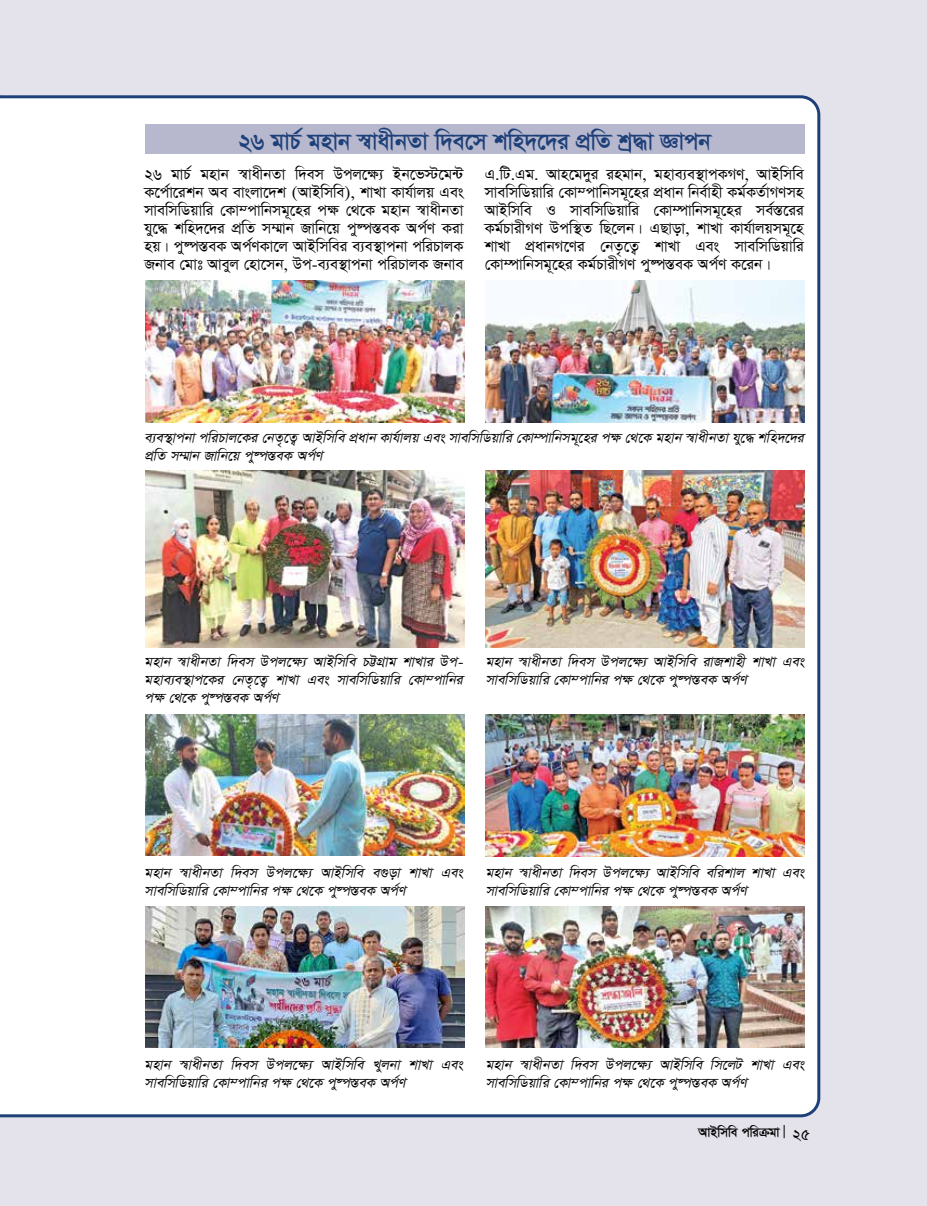
<style>
.page{position:relative;width:927px;height:1206px;background:#fff}
.page>*{position:absolute;margin:0;border:0;box-sizing:border-box;transform-origin:0 0}
.t1{font:27px "Sutonny MJ Bold";color:#1e4079}
.t2{font:18px/18px "Sutonny MJ";color:#000;text-align:justify}
.t3{font:16.5px/18px "Sutonny MJ Italic";color:#000}
.t4{font:15px "Sutonny MJ Bold";color:#000}
.s1{font-family:"Sutonny MJ";font-size:18px}
</style>
<div class="page">
<div style="left:0;top:0;width:926px;height:1205px;background:#e4e3eb"></div>
<svg style="left:783px;top:1125px;width:1px;height:12px"></svg>
<div style="left:0;top:95px;width:821px;height:1023px;background:#fff"></div>
<img style="left:145px;top:281px;width:319px;height:141px">
<img style="left:145px;top:470px;width:319px;height:177px">
<img style="left:145px;top:714px;width:319px;height:141px">
<img style="left:145px;top:906px;width:319px;height:140px">
<img style="left:486px;top:281px;width:318px;height:141px">
<img style="left:486px;top:470px;width:318px;height:177px">
<img style="left:486px;top:714px;width:318px;height:142px">
<img style="left:486px;top:906px;width:318px;height:141px">
<div style="left:145px;top:124px;width:659px;height:30px;background:#b7b8ce"></div>
<h1 class="t1" style="left:238px;top:126px;width:474px">26 GVP© GNVB ¯^VAXBZV W`E‡M KWN`‡`I CÖWZ Kª×V ÁVCB</h1>
<p class="t2" style="left:144px;top:166px;width:320px">26 GVP© GNVB ¯^VAXBZV W`EM DCJ‡¶¨ BB‡F÷‡G›U K‡C©V‡IKB AE EVSJV‡`K (AVBWMWE), KVLV KVH©VJQ GES MVEWMWWQVWI †KV¤CVWBMG~‡NI C¶ †_‡K GNVB ¯^VAXBZV HY‡× KWN`‡`I CÖWZ M¤§VB RVWB‡Q CY®Ú¯ÍEK AC©Y KIV NQ| CY®Ú¯ÍEK AC©YKV‡J AVBWMWEI E¨E¯’VCBV CWIPVJK RBVE †GVT AVEYJ †NV‡MB, DC-E¨E¯’VCBV CWIPVJK RBVE</p>
<p class="t2" style="left:485px;top:166px;width:320px">G.WU.GG. AVN‡G`YI INGVB, GNVE¨E¯’VCKMY, AVBWMWE MVEWMWWQVWI †KV¤CVWBMG~‡NI CÖAVB WBE©VNX KG©KZ©VMYMN AVBWMWE I MVEWMWWQVWI †KV¤ÚVWBMG~‡NI ME©¯Í‡II KG©PVIXMY DCW¯’Z WQ‡JB| GQVOV, KVLV KVH©VJQMG~‡N KVLV CÖAVBM‡YI †BZ…‡Z¡ KVLV GES MVEWMWWQVWI †KV¤ÚVWBMG~‡NI KG©PVIXMY CY®Ú¯ÍEK AC©Y K‡IB|</p>
<p class="t3" style="left:145px;top:429px;width:661px">E¨E¯’VCBV CWIPVJ‡KI †BZ…‡Z¡ AVBWMWE CÖAVB KVH©VJQ GES MVEWMWWQVWI †KV¤ÚVWBMG~‡NI C¶ †_‡K GNVB ¯^VAXBZV HY‡× KWN`‡`I<br>CÖWZ M¤§VB RVWB‡Q CY®Ú¯ÍEK AC©Y</p>
<p class="t3" style="left:145px;top:653px;width:320px;text-align:justify">GNVB ¯^VAXBZV W`EM DCJ‡¶¨ AVBWMWE PÆMÖVG KVLVI DC-GNVE¨E¯’VC‡KI †BZ…‡Z¡ KVLV GES MVEWMWWQVWI †KV¤CVWBI C¶ †_‡K CY®Ú¯ÍEK AC©Y</p>
<p class="t3" style="left:486px;top:653px;width:320px">GNVB ¯^VAXBZV W`EM DCJ‡¶¨ AVBWMWE IVRKVNX KVLV GES<br>MVEWMWWQVWI †KV¤CVWBI C¶ †_‡K CY®Ú¯ÍEK AC©Y</p>
<p class="t3" style="left:145px;top:864px;width:320px">GNVB ¯^VAXBZV W`EM DCJ‡¶¨ AVBWMWE E¸OV KVLV GES<br>MVEWMWWQVWI †KV¤CVWBI C¶ †_‡K CY®Ú¯ÍEK AC©Y</p>
<p class="t3" style="left:486px;top:864px;width:320px">GNVB ¯^VAXBZV W`EM DCJ‡¶¨ AVBWMWE EWIKVJ KVLV GES<br>MVEWMWWQVWI †KV¤CVWBI C¶ †_‡K CY®Ú¯ÍEK AC©Y</p>
<p class="t3" style="left:145px;top:1055px;width:320px">GNVB ¯^VAXBZV W`EM DCJ‡¶¨ AVBWMWE LYJBV KVLV GES<br>MVEWMWWQVWI †KV¤CVWBI C¶ †_‡K CY®Ú¯ÍEK AC©Y</p>
<p class="t3" style="left:486px;top:1055px;width:320px">GNVB ¯^VAXBZV W`EM DCJ‡¶¨ AVBWMWE WM‡JU KVLV GES<br>MVEWMWWQVWI †KV¤CVWBI C¶ †_‡K CY®Ú¯ÍEK AC©Y</p>
<p class="t4" style="left:698px;top:1123px;width:113px">AVBWMWE CWIΜGV <span class="s1">25</span></p>
</div>
